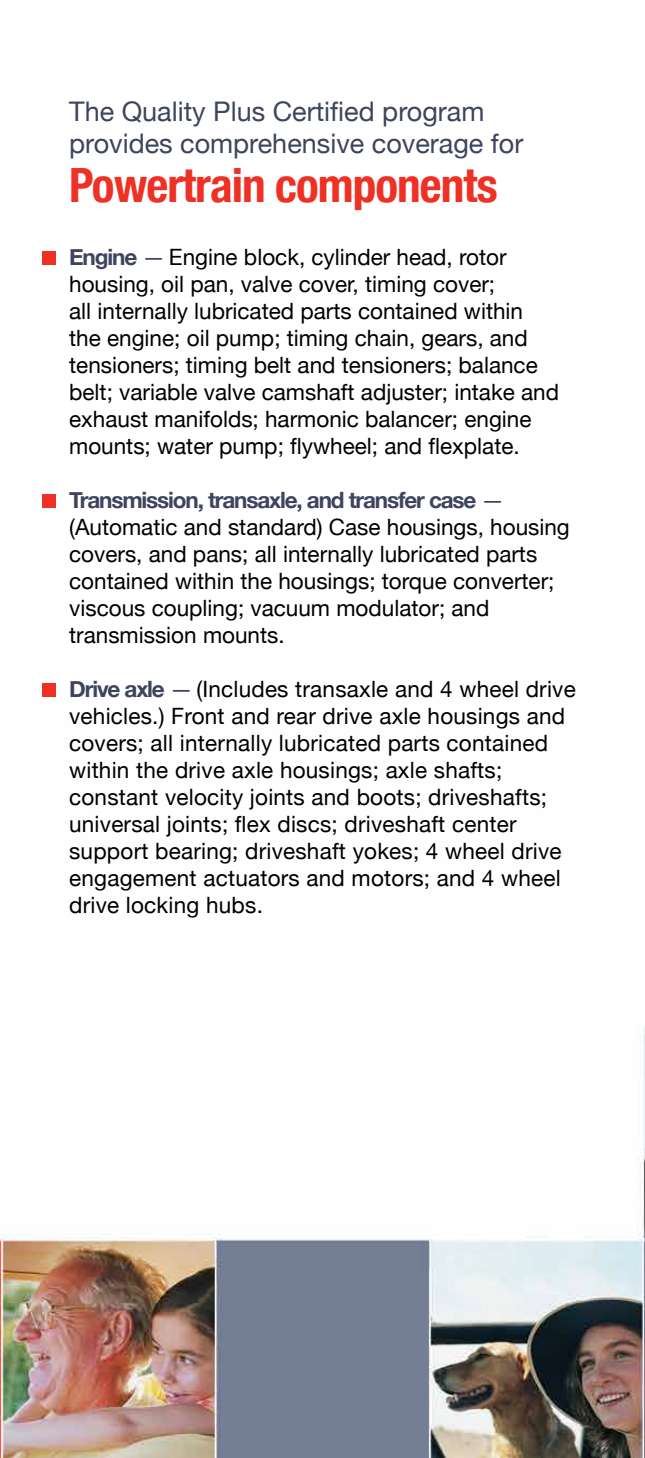
<style>
.page{position:relative;width:645px;height:1458px;background:#fff}
.page>*{position:absolute;margin:0;border:0;box-sizing:border-box;transform-origin:0 0}
.t1{font:700 condensed 47.25px "Helvetica Neue";letter-spacing:-.02em;color:#ee3124}
.t2{font:27px/31.5px "Helvetica Neue";color:#3e445e}
.t3{font:22.5px/27px "Helvetica Neue";color:#000}
.s1{font-weight:700;color:#3e445e}
.s2{color:#3e445e}
</style>
<div class="page">
<img style="left:0;top:1026px;width:645px;height:432px">
<div style="left:42px;top:251px;width:14px;height:14px;background:#ee3124"></div>
<div style="left:42px;top:494px;width:14px;height:14px;background:#ee3124"></div>
<div style="left:42px;top:683px;width:14px;height:14px;background:#ee3124"></div>
<p class="t2" style="left:69px;top:98px;width:456px">The Quality Plus Certified program provides comprehensive coverage for</p>
<h1 class="t1" style="left:69px;top:146px;width:430px">Powertrain components</h1>
<p class="t3" style="left:69px;top:245px;width:491px"><span class="s1">Engine</span> <span class="s2">—</span> Engine block, cylinder head, rotor housing, oil pan, valve cover, timing cover;<br>all internally lubricated parts contained within the engine; oil pump; timing chain, gears, and tensioners; timing belt and tensioners; balance belt; variable valve camshaft adjuster; intake and exhaust manifolds; harmonic balancer; engine mounts; water pump; flywheel; and flexplate.</p>
<p class="t3" style="left:69px;top:488px;width:502px"><span class="s1">Transmission, transaxle, and transfer case</span> <span class="s2">— </span>(Automatic and standard) Case housings, housing covers, and pans; all internally lubricated parts contained within the housings; torque converter; viscous coupling; vacuum modulator; and transmission mounts.</p>
<p class="t3" style="left:69px;top:677px;width:508px"><span class="s1">Drive axle</span> <span class="s2">—</span> (Includes transaxle and 4 wheel drive vehicles.) Front and rear drive axle housings and covers; all internally lubricated parts contained within the drive axle housings; axle shafts; constant velocity joints and boots; driveshafts; universal joints; flex discs; driveshaft center support bearing; driveshaft yokes; 4 wheel drive engagement actuators and motors; and 4 wheel drive locking hubs.</p>
</div>
